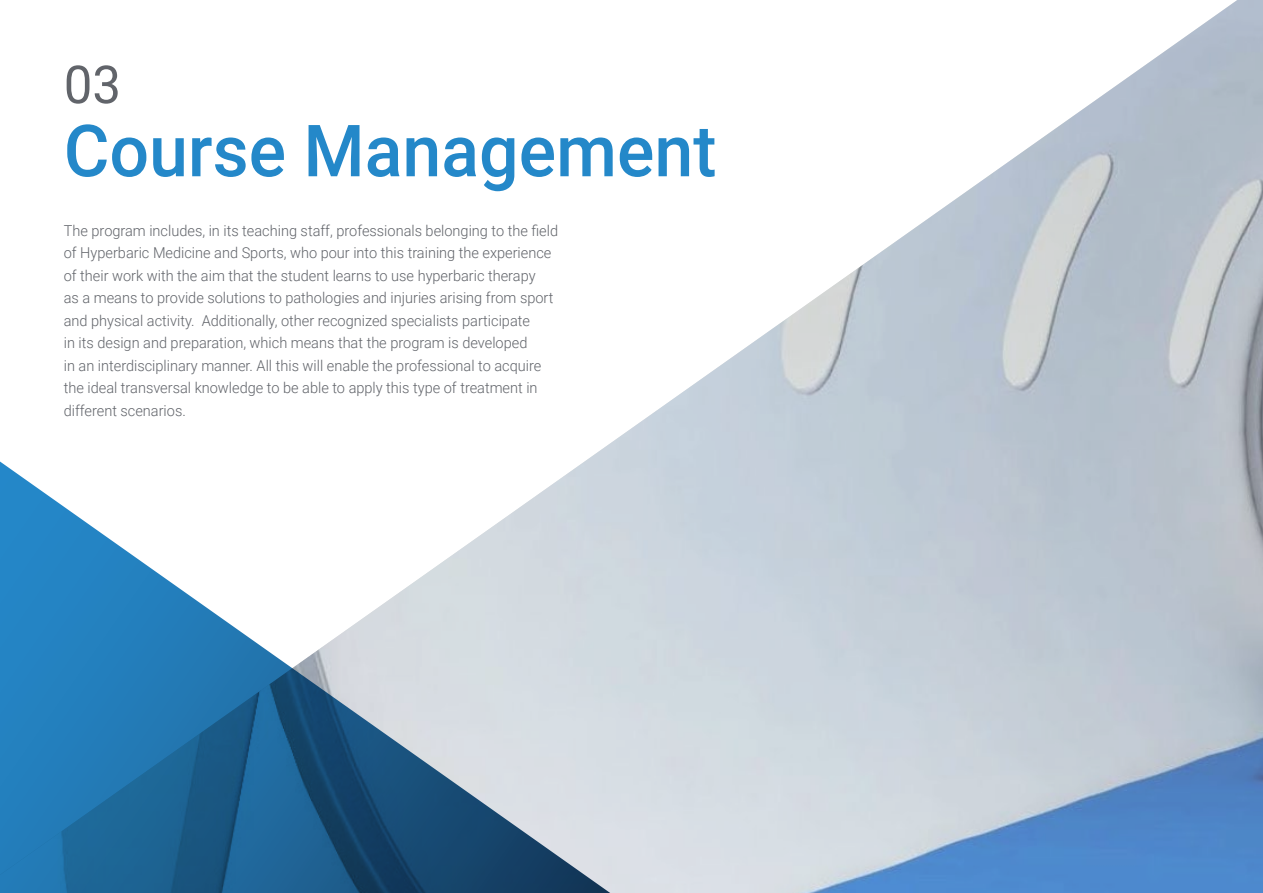
<style>
.page{position:relative;width:1263px;height:893px;background:#fff}
.page>*{position:absolute;margin:0;border:0;box-sizing:border-box;transform-origin:0 0}
.t1{font:500 72px "Roboto";color:#2488c9}
.t2{font:52.5px "Roboto";color:#61646a}
.t3{font:300 15px/22.5px "Roboto";color:#61646a}
</style>
<div class="page">
<img style="left:607px;top:0;width:656px;height:893px">
<svg style="left:0;top:446px;width:640px;height:447px"></svg>
<h2 class="t2" style="left:64px;top:48px;width:59px">03</h2>
<h1 class="t1" style="left:64px;top:100px;width:654px">Course Management</h1>
<p class="t3" style="left:64px;top:218px;width:496px">The program includes, in its teaching staff, professionals belonging to the field of Hyperbaric Medicine and Sports, who pour into this training the experience of their work with the aim that the student learns to use hyperbaric therapy<br>as a means to provide solutions to pathologies and injuries arising from sport and physical activity. Additionally, other recognized specialists participate<br>in its design and preparation, which means that the program is developed<br>in an interdisciplinary manner. All this will enable the professional to acquire the ideal transversal knowledge to be able to apply this type of treatment in different scenarios.</p>
</div>
